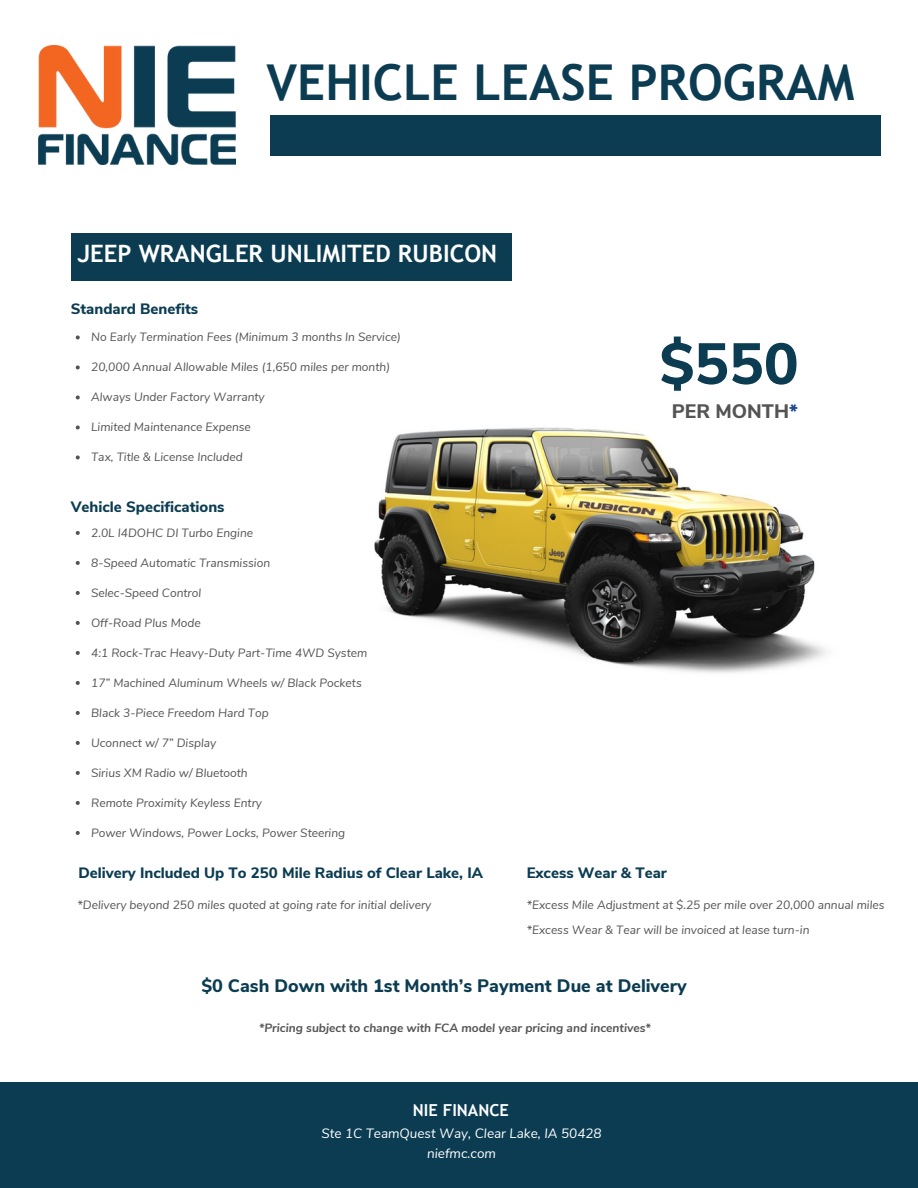
<style>
.page{position:relative;width:918px;height:1188px;background:#fff}
.page>*{position:absolute;margin:0;border:0;box-sizing:border-box;transform-origin:0 0}
.t1{font:800 58.05px "Nunito Sans";color:#0b3c52}
.t2{font:700 49.5px "Trebuchet MS";color:#0b3c52}
.t3{font:700 24px "Trebuchet MS";color:#fff}
.t4{font:800 19.5px "Nunito Sans";color:#545454}
.t5{font:800 18px "Nunito Sans";color:#0b3c52}
.t6{font:700 16.5px "Trebuchet MS";color:#fff}
.t7{font:800 15px "Nunito Sans";color:#0b3c52}
.t8{font:italic 13.5px "Nunito Sans";color:#fff}
.t9{font:italic 12px "Nunito Sans";color:#545454}
.t10{font:italic 700 12px "Nunito Sans";color:#545454}
.s1{color:#1f4993}
</style>
<div class="page">
<div style="left:71px;top:234px;width:441px;height:47px;background:#0b3c52"></div>
<img style="left:374px;top:427px;width:453px;height:246px">
<svg style="left:76px;top:531px;width:4px;height:4px"></svg>
<svg style="left:76px;top:561px;width:4px;height:4px"></svg>
<svg style="left:76px;top:591px;width:4px;height:4px"></svg>
<svg style="left:76px;top:621px;width:4px;height:4px"></svg>
<svg style="left:76px;top:651px;width:4px;height:4px"></svg>
<svg style="left:76px;top:681px;width:4px;height:4px"></svg>
<svg style="left:76px;top:711px;width:4px;height:4px"></svg>
<svg style="left:76px;top:741px;width:4px;height:4px"></svg>
<svg style="left:76px;top:771px;width:4px;height:4px"></svg>
<svg style="left:76px;top:801px;width:4px;height:4px"></svg>
<svg style="left:76px;top:831px;width:4px;height:4px"></svg>
<svg style="left:76px;top:335px;width:4px;height:4px"></svg>
<svg style="left:76px;top:365px;width:4px;height:4px"></svg>
<svg style="left:76px;top:395px;width:4px;height:4px"></svg>
<svg style="left:76px;top:425px;width:4px;height:4px"></svg>
<svg style="left:76px;top:455px;width:4px;height:4px"></svg>
<div style="left:0;top:1082px;width:918px;height:106px;background:#0b3c52"></div>
<div style="left:270px;top:115px;width:611px;height:40px;background:#0b3c52"></div>
<img style="left:38px;top:46px;width:197px;height:118px">
<p class="t2" style="left:266px;top:54px;width:590px">VEHICLE LEASE PROGRAM</p>
<p class="t3" style="left:77px;top:239px;width:421px">JEEP WRANGLER UNLIMITED RUBICON</p>
<p class="t7" style="left:71px;top:299px;width:129px">Standard Benefits</p>
<p class="t9" style="left:91px;top:329px;width:311px">No Early Termination Fees (Minimum 3 months In Service)</p>
<p class="t9" style="left:91px;top:359px;width:300px">20,000 Annual Allowable Miles (1,650 miles per month)</p>
<p class="t9" style="left:91px;top:389px;width:175px">Always Under Factory Warranty</p>
<p class="t9" style="left:91px;top:419px;width:161px">Limited Maintenance Expense</p>
<p class="t9" style="left:91px;top:449px;width:153px">Tax, Title &amp; License Included</p>
<p class="t7" style="left:71px;top:497px;width:155px">Vehicle Specifications</p>
<p class="t9" style="left:91px;top:525px;width:164px">2.0L I4DOHC DI Turbo Engine</p>
<p class="t9" style="left:91px;top:555px;width:181px">8-Speed Automatic Transmission</p>
<p class="t9" style="left:91px;top:585px;width:112px">Selec-Speed Control</p>
<p class="t9" style="left:91px;top:615px;width:111px">Off-Road Plus Mode</p>
<p class="t9" style="left:91px;top:645px;width:278px">4:1 Rock-Trac Heavy-Duty Part-Time 4WD System</p>
<p class="t9" style="left:91px;top:675px;width:272px">17” Machined Aluminum Wheels w/ Black Pockets</p>
<p class="t9" style="left:91px;top:705px;width:179px">Black 3-Piece Freedom Hard Top</p>
<p class="t9" style="left:91px;top:735px;width:127px">Uconnect w/ 7” Display</p>
<p class="t9" style="left:91px;top:765px;width:158px">Sirius XM Radio w/ Bluetooth</p>
<p class="t9" style="left:91px;top:795px;width:172px">Remote Proximity Keyless Entry</p>
<p class="t9" style="left:91px;top:825px;width:256px">Power Windows, Power Locks, Power Steering</p>
<p class="t7" style="left:78px;top:863px;width:406px">Delivery Included Up To 250 Mile Radius of Clear Lake, IA</p>
<p class="t9" style="left:77px;top:897px;width:355px">*Delivery beyond 250 miles quoted at going rate for initial delivery</p>
<p class="t1" style="left:659px;top:325px;width:141px">$550</p>
<p class="t4" style="left:672px;top:398px;width:128px">PER MONTH<span class="s1">*</span></p>
<p class="t7" style="left:527px;top:863px;width:142px">Excess Wear &amp; Tear</p>
<p class="t9" style="left:527px;top:897px;width:359px">*Excess Mile Adjustment at $.25 per mile over 20,000 annual miles</p>
<p class="t9" style="left:527px;top:922px;width:284px">*Excess Wear &amp; Tear will be invoiced at lease turn-in</p>
<p class="t5" style="left:201px;top:974px;width:487px">$0 Cash Down with 1st Month’s Payment Due at Delivery</p>
<p class="t10" style="left:259px;top:1020px;width:393px">*Pricing subject to change with FCA model year pricing and incentives*</p>
<p class="t6" style="left:413px;top:1101px;width:98px">NIE FINANCE</p>
<p class="t8" style="left:322px;top:1124px;width:282px">Ste 1C TeamQuest Way, Clear Lake, IA 50428</p>
<p class="t8" style="left:427px;top:1144px;width:70px">niefmc.com</p>
</div>
